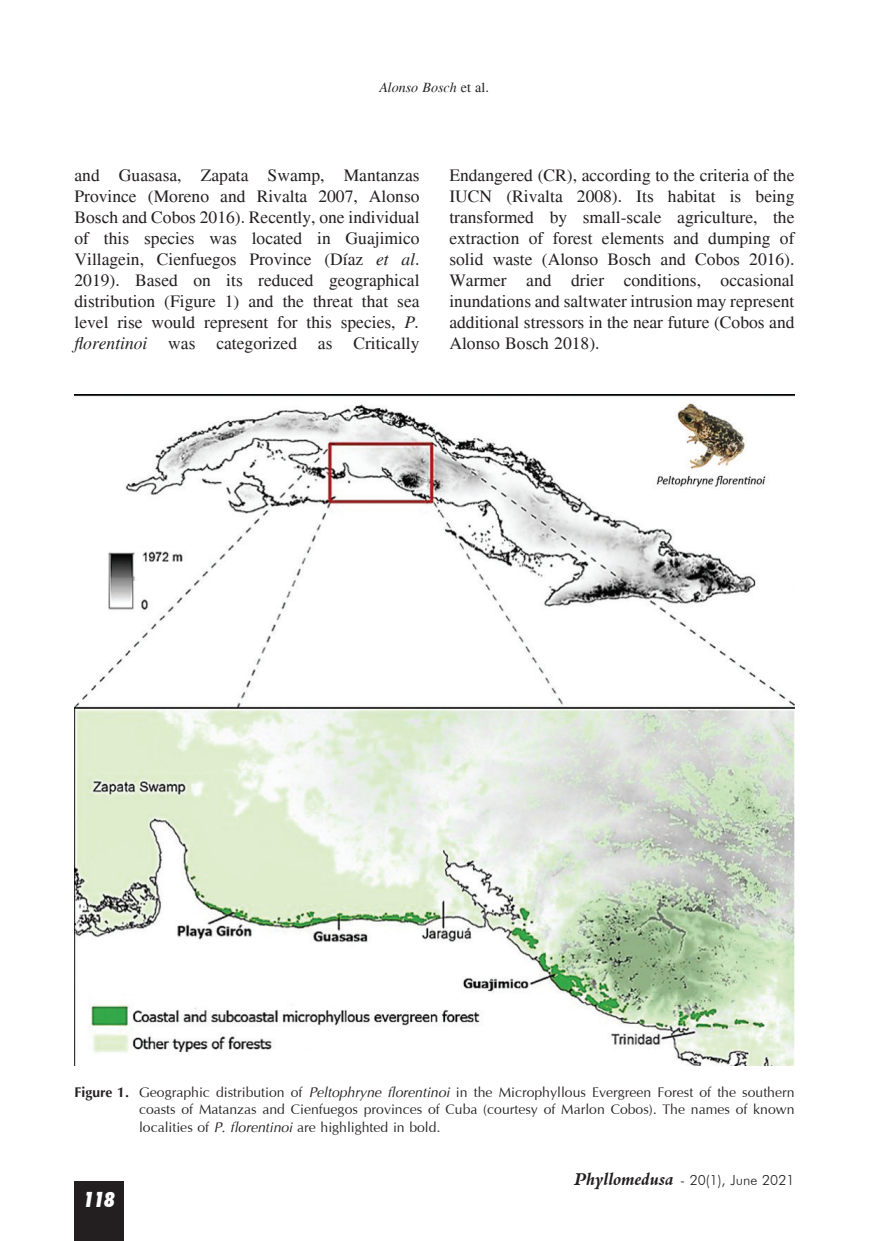
<style>
.page{position:relative;width:869px;height:1241px;background:#fff}
.page>*{position:absolute;margin:0;border:0;box-sizing:border-box;transform-origin:0 0}
.t1{font:italic 900 condensed 21px "Futura BT";color:#fff}
.t2{font:17.5px/21px "Times";color:#231f20;text-align:justify}
.t3{font:14px/17.5px "Optima";color:#231f20;text-align:justify}
.t4{font:300 14px "Futura BT";color:#231f20}
.t5{font:italic 14px "Times";color:#231f20}
.s1{font-style:normal}
.s2{font-style:italic}
.s3{font-weight:700}
.s4{font-family:"Aldine 401 BT Bold Italic A";font-weight:400;font-size:17.5px}
</style>
<div class="page">
<div style="left:74px;top:1181px;width:50px;height:59px;background:#231f20"></div>
<img style="left:74px;top:394px;width:719px;height:671px">
<p class="t5" style="left:379px;top:79px;width:111px">Alonso Bosch <span class="s1">et al.</span></p>
<p class="t2" style="left:74px;top:164px;width:346px">and Guasasa, Zapata Swamp, Mantanzas Province (Moreno and Rivalta 2007, Alonso Bosch and Cobos 2016). Recently, one individual of this species was located in Guajimico Villagein, Cienfuegos Province (Díaz <span class="s2">et al</span>.<br>2019). Based on its reduced geographical distribution (Figure 1) and the threat that sea level rise would represent for this species, <span class="s2">P. florentinoi</span> was categorized as Critically</p>
<p class="t2" style="left:449px;top:164px;width:346px">Endangered (CR), according to the criteria of the IUCN (Rivalta 2008). Its habitat is being transformed by small-scale agriculture, the extraction of forest elements and dumping of solid waste (Alonso Bosch and Cobos 2016).<br>Warmer and drier conditions, occasional inundations and saltwater intrusion may represent additional stressors in the near future (Cobos and Alonso Bosch 2018).</p>
<p class="t3" style="left:139px;top:1083px;width:656px;text-indent:-64px"><span class="s3">Figure 1.</span> Geographic distribution of <span class="s2">Peltophryne florentinoi</span> in the Microphyllous Evergreen Forest of the southern coasts of Matanzas and Cienfuegos provinces of Cuba (courtesy of Marlon Cobos). The names of known localities of <span class="s2">P. florentinoi</span> are highlighted in bold.</p>
<p class="t1" style="left:84px;top:1186px;width:32px">118</p>
<p class="t4" style="left:574px;top:1171px;width:221px"><span class="s4">Phyllomedusa</span> - 20(1), June 2021</p>
</div>
